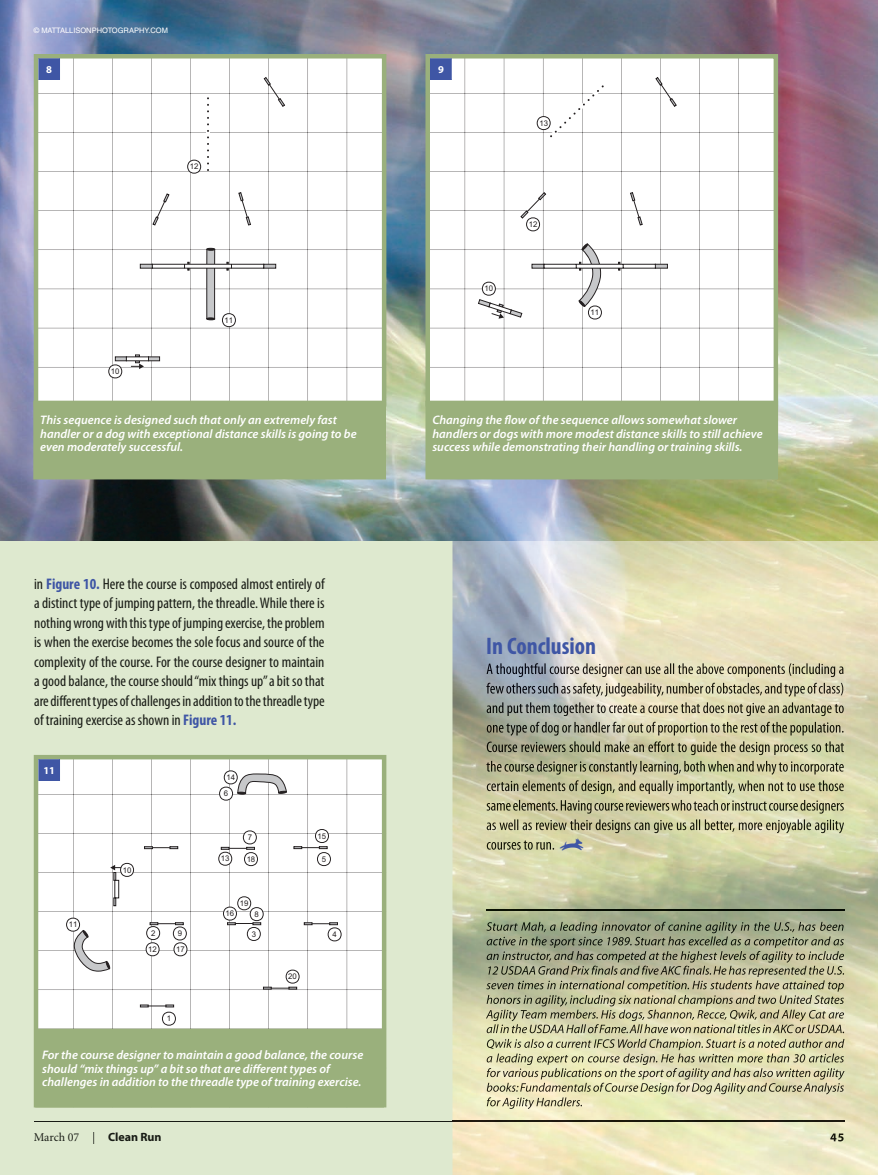
<style>
.page{position:relative;width:878px;height:1175px;background:#fff}
.page>*{position:absolute;margin:0;border:0;box-sizing:border-box;transform-origin:0 0}
.t1{font:700 condensed 24px "Myriad Pro";color:#3f56a5}
.t2{font:22.5px "Doggie";color:#3f56a5}
.t3{font:condensed 15.3px/19.5px "Myriad Pro";letter-spacing:-.005em;color:#181b15;text-align:justify}
.t4{font:italic 600 12.3px/13.5px "Myriad Pro";color:#fff}
.t5{font:700 12px "Myriad";color:#181b15}
.t6{font:700 10.5px "Myriad";color:#fff}
.t7{font:7.8px "Arial";letter-spacing:-.005em;color:#231f20}
.t8{font:7.5px "Helvetica";color:#fff}
.s1{font-weight:700;color:#3f56a5}
.s2{font-family:"Minion";font-weight:400}
.s3{font-family:"Minion Pro";font-weight:400}
</style>
<div class="page">
<div style="left:0;top:476px;width:452px;height:698px;background:#dee9cf"></div>
<img style="left:452px;top:540px;width:426px;height:634px">
<img style="left:0;top:0;width:878px;height:540px">
<svg style="left:818px;top:1133px;width:25px;height:9px"></svg>
<hr style="left:34px;top:1120px;width:418px;height:1px;background:#181b15">
<img style="left:452px;top:1120px;width:392px;height:1px">
<img style="left:486px;top:910px;width:358px;height:1px">
<img style="left:486px;top:921px;width:358px;height:12px">
<img style="left:486px;top:936px;width:358px;height:11px">
<img style="left:486px;top:951px;width:358px;height:11px">
<img style="left:488px;top:965px;width:356px;height:12px">
<img style="left:486px;top:980px;width:358px;height:11px">
<img style="left:486px;top:995px;width:358px;height:11px">
<img style="left:486px;top:1009px;width:358px;height:12px">
<img style="left:486px;top:1024px;width:358px;height:9px">
<img style="left:487px;top:1039px;width:357px;height:11px">
<img style="left:486px;top:1053px;width:358px;height:11px">
<img style="left:486px;top:1068px;width:358px;height:11px">
<img style="left:487px;top:1082px;width:357px;height:12px">
<img style="left:486px;top:1097px;width:96px;height:12px">
<img style="left:486px;top:663px;width:358px;height:14px">
<img style="left:486px;top:682px;width:358px;height:14px">
<img style="left:486px;top:702px;width:358px;height:14px">
<img style="left:487px;top:721px;width:357px;height:14px">
<img style="left:486px;top:741px;width:358px;height:14px">
<img style="left:486px;top:761px;width:358px;height:13px">
<img style="left:487px;top:780px;width:357px;height:14px">
<img style="left:486px;top:800px;width:358px;height:13px">
<img style="left:486px;top:819px;width:358px;height:14px">
<img style="left:487px;top:840px;width:70px;height:9px">
<svg style="left:34px;top:54px;width:352px;height:346px"></svg>
<svg style="left:38px;top:58px;width:22px;height:22px"></svg>
<svg style="left:425px;top:54px;width:353px;height:346px"></svg>
<svg style="left:430px;top:58px;width:21px;height:22px"></svg>
<div style="left:33px;top:400px;width:353px;height:79px;background:#9ab07c"></div>
<div style="left:425px;top:400px;width:353px;height:79px;background:#9ab07c"></div>
<svg style="left:34px;top:755px;width:352px;height:352px;fill:#fff"></svg>
<svg style="left:38px;top:759px;width:22px;height:22px"></svg>
<svg style="left:35px;top:829px;width:349px;height:278px"></svg>
<p class="t8" style="left:34px;top:26px;width:136px">© MATTALLISONPHOTOGRAPHY.COM</p>
<p class="t6" style="left:46px;top:64px;width:7px">8</p>
<p class="t7" style="left:190px;top:161px;width:10px">12</p>
<p class="t7" style="left:111px;top:366px;width:10px">10</p>
<p class="t7" style="left:224px;top:315px;width:10px">11</p>
<p class="t6" style="left:438px;top:64px;width:7px">9</p>
<p class="t7" style="left:539px;top:118px;width:10px">13</p>
<p class="t7" style="left:484px;top:283px;width:10px">10</p>
<p class="t7" style="left:528px;top:219px;width:10px">12</p>
<p class="t7" style="left:590px;top:307px;width:10px">11</p>
<p class="t4" style="left:40px;top:414px;width:318px">This sequence is designed such that only an extremely fast handler or a dog with exceptional distance skills is going to be even moderately successful.</p>
<p class="t4" style="left:432px;top:414px;width:332px">Changing the flow of the sequence allows somewhat slower handlers or dogs with more modest distance skills to still achieve success while demonstrating their handling or training skills.</p>
<p class="t3" style="left:34px;top:574px;width:292px">in <span class="s1">Figure 10.</span> Here the course is composed almost entirely of a distinct type of jumping pattern, the threadle. While there is nothing wrong with this type of jumping exercise, the problem is when the exercise becomes the sole focus and source of the complexity of the course. For the course designer to maintain a good balance, the course should “mix things up” a bit so that are different types of challenges in addition to the threadle type of training exercise as shown in <span class="s1">Figure 11.</span></p>
<p class="t6" style="left:43px;top:765px;width:13px">11</p>
<p class="t7" style="left:69px;top:919px;width:10px">11</p>
<p class="t7" style="left:123px;top:864px;width:10px">10</p>
<p class="t7" style="left:226px;top:772px;width:10px">14</p>
<p class="t7" style="left:224px;top:788px;width:6px">6</p>
<p class="t7" style="left:221px;top:853px;width:10px">13</p>
<p class="t7" style="left:248px;top:832px;width:6px">7</p>
<p class="t7" style="left:247px;top:854px;width:10px">18</p>
<p class="t7" style="left:240px;top:898px;width:10px">19</p>
<p class="t7" style="left:226px;top:908px;width:10px">16</p>
<p class="t7" style="left:254px;top:909px;width:6px">8</p>
<p class="t7" style="left:317px;top:831px;width:10px">15</p>
<p class="t7" style="left:322px;top:854px;width:6px">5</p>
<p class="t7" style="left:151px;top:928px;width:6px">2</p>
<p class="t7" style="left:252px;top:928px;width:6px">3</p>
<p class="t7" style="left:332px;top:929px;width:6px">4</p>
<p class="t7" style="left:178px;top:928px;width:6px">9</p>
<p class="t7" style="left:148px;top:944px;width:10px">12</p>
<p class="t7" style="left:176px;top:944px;width:10px">17</p>
<p class="t7" style="left:167px;top:1013px;width:6px">1</p>
<p class="t7" style="left:288px;top:971px;width:10px">20</p>
<p class="t4" style="left:42px;top:1048px;width:322px">For the course designer to maintain a good balance, the course should “mix things up” a bit so that are different types of challenges in addition to the threadle type of training exercise.</p>
<p class="t5" style="left:34px;top:1131px;width:129px"><span class="s2">March 07</span> <span class="s3">|</span> Clean Run</p>
<h1 class="t1" style="left:486px;top:633px;width:111px">In Conclusion</h1>
<h2 class="t2" style="left:559px;top:830px;width:26px">D</h2>
</div>
